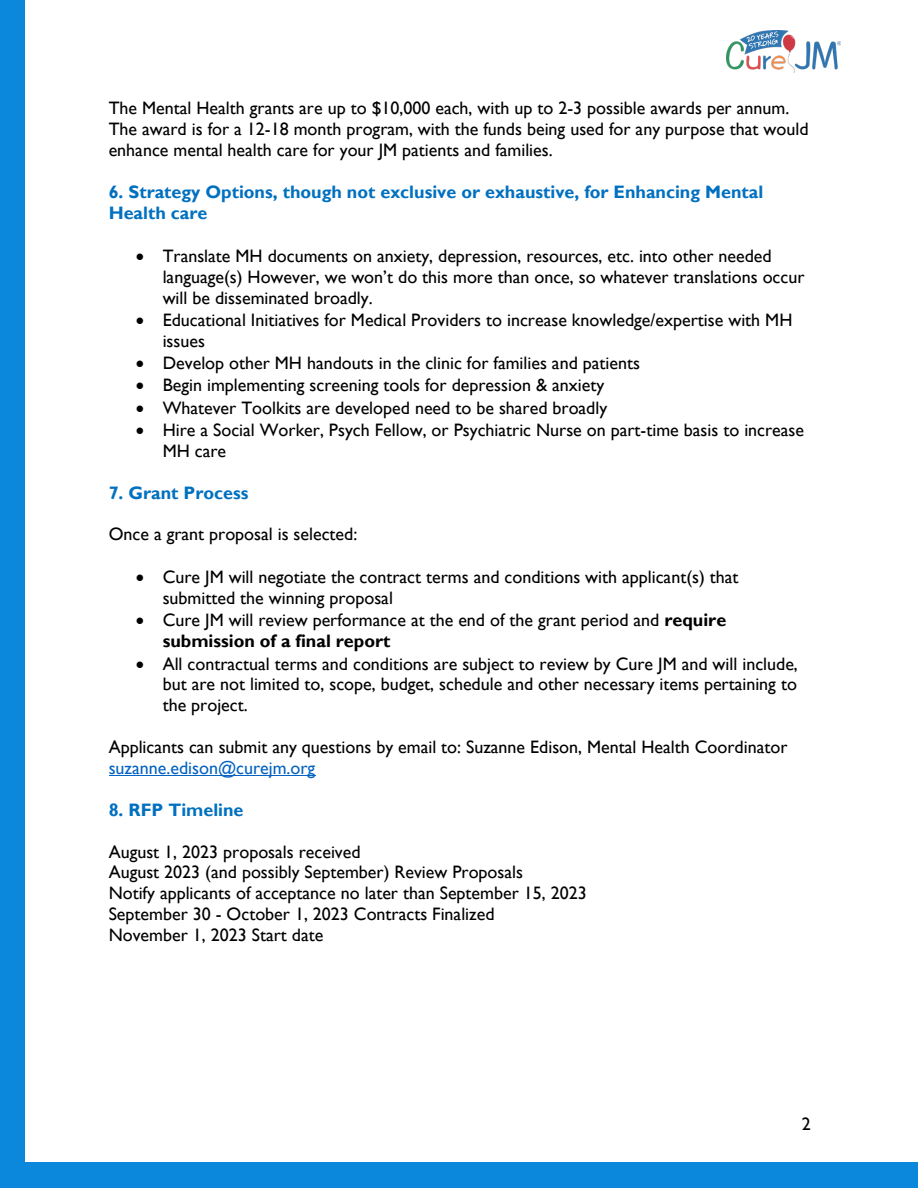
<style>
.page{position:relative;width:918px;height:1188px;background:#fff}
.page>*{position:absolute;margin:0;border:0;box-sizing:border-box;transform-origin:0 0}
.t1{font:18px/20.9px "Gill Sans";color:#000}
.t2{font:700 18px/20.9px "Gill Sans";color:#0070c0}
.t3{font:18px "Gill Sans";color:#0563c1}
.s1{font-weight:700}
</style>
<div class="page">
<div style="left:0;top:0;width:25px;height:1188px;background:#0b88db"></div>
<div style="left:10px;top:1162px;width:908px;height:26px;background:#0b88db"></div>
<img style="left:727px;top:31px;width:114px;height:42px">
<hr style="left:109px;top:775px;width:206px;height:1px;background:#0563c1">
<p class="t1" style="left:109px;top:98px;width:701px">The Mental Health grants are up to $10,000 each, with up to 2-3 possible awards per annum.<br>The award is for a 12-18 month program, with the funds being used for any purpose that would enhance mental health care for your JM patients and families.</p>
<p class="t2" style="left:109px;top:182px;width:656px">6. Strategy Options, though not exclusive or exhaustive, for Enhancing Mental<br>Health care</p>
<p class="t1" style="left:163px;top:246px;width:643px;text-indent:-27px">• Translate MH documents on anxiety, depression, resources, etc. into other needed language(s) However, we won’t do this more than once, so whatever translations occur will be disseminated broadly.</p>
<p class="t1" style="left:163px;top:310px;width:631px;text-indent:-27px">• Educational Initiatives for Medical Providers to increase knowledge/expertise with MH issues</p>
<p class="t1" style="left:136px;top:353px;width:506px">• Develop other MH handouts in the clinic for families and patients</p>
<p class="t1" style="left:136px;top:375px;width:470px">• Begin implementing screening tools for depression &amp; anxiety</p>
<p class="t1" style="left:136px;top:397px;width:473px">• Whatever Toolkits are developed need to be shared broadly</p>
<p class="t1" style="left:163px;top:420px;width:643px;text-indent:-27px">• Hire a Social Worker, Psych Fellow, or Psychiatric Nurse on part-time basis to increase<br>MH care</p>
<p class="t2" style="left:109px;top:483px;width:141px">7. Grant Process</p>
<p class="t1" style="left:109px;top:524px;width:250px">Once a grant proposal is selected:</p>
<p class="t1" style="left:163px;top:567px;width:577px;text-indent:-27px">• Cure JM will negotiate the contract terms and conditions with applicant(s) that submitted the winning proposal</p>
<p class="t1" style="left:163px;top:610px;width:565px;text-indent:-27px">• Cure JM will review performance at the end of the grant period and <span class="s1">require submission of a final report</span></p>
<p class="t1" style="left:163px;top:653px;width:637px;text-align:justify;text-indent:-27px">• All contractual terms and conditions are subject to review by Cure JM and will include, but are not limited to, scope, budget, schedule and other necessary items pertaining to the project.</p>
<p class="t1" style="left:109px;top:737px;width:680px">Applicants can submit any questions by email to: Suzanne Edison, Mental Health Coordinator</p>
<p class="t3" style="left:109px;top:757px;width:208px">suzanne.edison@curejm.org</p>
<p class="t2" style="left:109px;top:800px;width:136px">8. RFP Timeline</p>
<p class="t1" style="left:109px;top:841px;width:480px">August 1, 2023 proposals received<br>August 2023 (and possibly September) Review Proposals<br>Notify applicants of acceptance no later than September 15, 2023<br>September 30 - October 1, 2023 Contracts Finalized<br>November 1, 2023 Start date</p>
<p class="t1" style="left:802px;top:1114px;width:10px">2</p>
</div>
